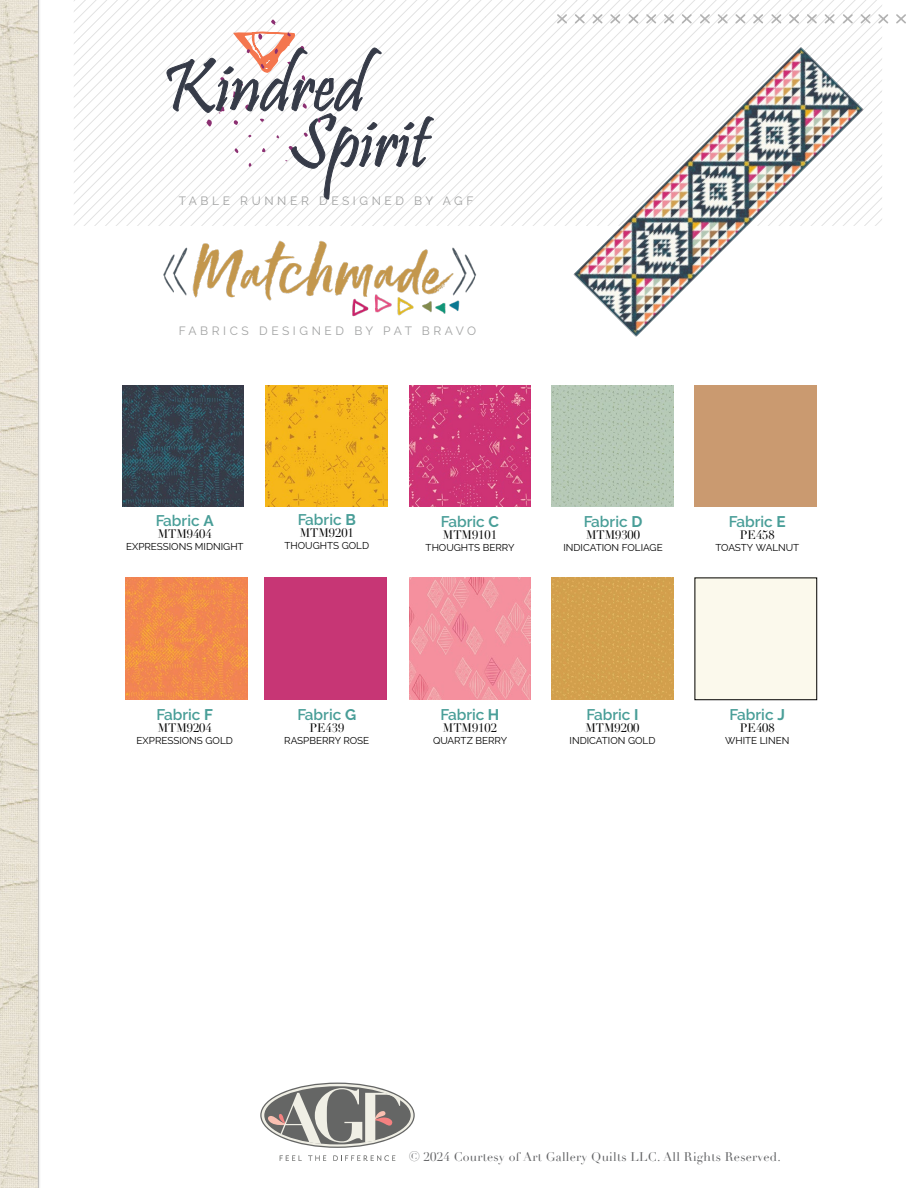
<style>
.page{position:relative;width:918px;height:1188px;background:#fff}
.page>*{position:absolute;margin:0;border:0;box-sizing:border-box;transform-origin:0 0}
.t1{font:600 15.3px "Raleway";color:#499e98}
.t2{font:12.3px "Didot";letter-spacing:.02em;color:#636466}
.t3{font:12px "Didot";color:#000}
.t4{font:12px "Raleway";letter-spacing:.3em;color:#a2a3a3}
.t5{font:9.9px "Raleway";color:#000}
.s1{font-weight:700}
.s2{font-size:13.5px}
</style>
<div class="page">
<img style="left:0;top:0;width:40px;height:1188px">
<div style="left:695px;top:578px;width:122px;height:122px;border:1px solid #000"></div>
<div style="left:264px;top:578px;width:122px;height:122px;background:#c73675"></div>
<img style="left:552px;top:385px;width:121px;height:122px">
<img style="left:552px;top:578px;width:121px;height:122px">
<img style="left:409px;top:385px;width:122px;height:122px">
<img style="left:266px;top:385px;width:122px;height:122px">
<img style="left:409px;top:578px;width:122px;height:122px">
<img style="left:125px;top:578px;width:122px;height:122px">
<img style="left:122px;top:385px;width:122px;height:122px">
<svg style="left:280px;top:1155px;width:22px;height:6px"></svg>
<svg style="left:308px;top:1155px;width:18px;height:6px"></svg>
<svg style="left:333px;top:1155px;width:62px;height:6px"></svg>
<svg style="left:260px;top:1083px;width:155px;height:65px"></svg>
<img style="left:573px;top:226px;width:174px;height:111px">
<svg style="left:74px;top:0;width:832px;height:226px"></svg>
<img style="left:155px;top:222px;width:340px;height:95px">
<p class="t4" style="left:179px;top:193px;width:296px">TABLE RUNNER DESIGNED BY AGF</p>
<p class="t4" style="left:179px;top:324px;width:299px">FABRICS DESIGNED BY PAT BRAVO</p>
<h1 class="t1" style="left:156px;top:512px;width:60px">Fabric <span class="s1">A</span></h1>
<p class="t3" style="left:158px;top:527px;width:56px">MTM9404</p>
<p class="t5" style="left:126px;top:541px;width:119px">EXPRESSIONS MIDNIGHT</p>
<h1 class="t1" style="left:298px;top:511px;width:60px">Fabric <span class="s1">B</span></h1>
<p class="t3" style="left:300px;top:526px;width:56px">MTM9201</p>
<p class="t5" style="left:285px;top:540px;width:86px">THOUGHTS GOLD</p>
<h1 class="t1" style="left:441px;top:513px;width:60px">Fabric <span class="s1">C</span></h1>
<p class="t3" style="left:443px;top:528px;width:56px">MTM9101</p>
<p class="t5" style="left:426px;top:542px;width:90px">THOUGHTS BERRY</p>
<h1 class="t1" style="left:584px;top:513px;width:60px">Fabric <span class="s1">D</span></h1>
<p class="t3" style="left:586px;top:528px;width:56px">MTM9300</p>
<p class="t5" style="left:563px;top:542px;width:101px">INDICATION FOLIAGE</p>
<h1 class="t1" style="left:729px;top:513px;width:59px">Fabric <span class="s1">E</span></h1>
<p class="t3" style="left:740px;top:528px;width:36px">PE458</p>
<p class="t5" style="left:715px;top:542px;width:85px">TOASTY WALNUT</p>
<h1 class="t1" style="left:156px;top:705px;width:58px">Fabric <span class="s1">F</span></h1>
<p class="t3" style="left:158px;top:720px;width:56px">MTM9204</p>
<p class="t5" style="left:137px;top:734px;width:98px">EXPRESSIONS GOLD</p>
<h1 class="t1" style="left:297px;top:705px;width:60px">Fabric <span class="s1">G</span></h1>
<p class="t3" style="left:309px;top:720px;width:36px">PE439</p>
<p class="t5" style="left:284px;top:734px;width:87px">RASPBERRY ROSE</p>
<h1 class="t1" style="left:441px;top:705px;width:60px">Fabric <span class="s1">H</span></h1>
<p class="t3" style="left:443px;top:720px;width:56px">MTM9102</p>
<p class="t5" style="left:433px;top:734px;width:76px">QUARTZ BERRY</p>
<h1 class="t1" style="left:586px;top:705px;width:54px">Fabric <span class="s1">I</span></h1>
<p class="t3" style="left:586px;top:720px;width:56px">MTM9200</p>
<p class="t5" style="left:570px;top:734px;width:87px">INDICATION GOLD</p>
<h1 class="t1" style="left:730px;top:706px;width:57px">Fabric <span class="s1">J</span></h1>
<p class="t3" style="left:740px;top:720px;width:36px">PE408</p>
<p class="t5" style="left:725px;top:735px;width:66px">WHITE LINEN</p>
<p class="t2" style="left:409px;top:1150px;width:374px"><span class="s2">©</span> 2024 Courtesy of Art Gallery Quilts LLC. All Rights Reserved.</p>
</div>
